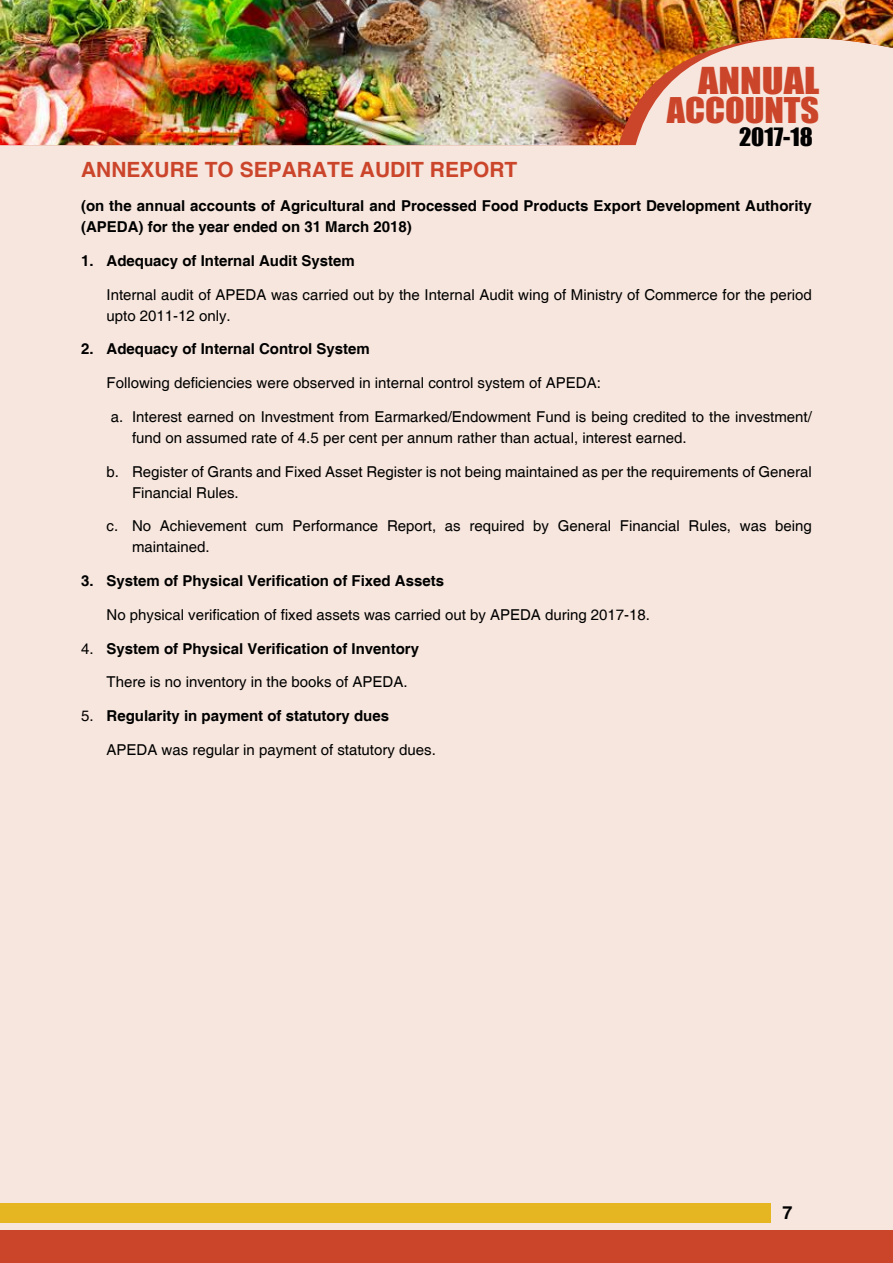
<style>
.page{position:relative;width:893px;height:1263px;background:#f7e6dd}
.page>*{position:absolute;margin:0;border:0;box-sizing:border-box;transform-origin:0 0}
.t1{font:34.05px "Impact";color:#cb452b;scale:1.18 1}
.t2{font:32.55px "Impact";letter-spacing:-.005em;color:#cb452b;scale:1.11 1}
.t3{font:23.25px "Impact";color:#000;scale:1.05 1}
.t4{font:700 21px "Helvetica";color:#cb452b}
.t5{font:700 18px "Helvetica";color:#000}
.t6{font:15px/21px "Helvetica";color:#000}
.t7{font:700 15px/21px "Helvetica";color:#000}
.s1{font-weight:400}
</style>
<div class="page">
<img style="left:0;top:0;width:893px;height:145px">
<div style="left:0;top:1230px;width:893px;height:33px;background:#cb452b"></div>
<div style="left:0;top:1203px;width:770px;height:20px;background:#e5b622"></div>
<h1 class="t1" style="left:698px;top:54px;width:104px">ANNUAL</h1>
<h2 class="t2" style="left:667px;top:85px;width:139px">ACCOUNTS</h2>
<h3 class="t3" style="left:739px;top:119px;width:72px">2017-18</h3>
<h3 class="t4" style="left:81px;top:157px;width:31px">ANNEXURE</h3>
<h3 class="t4" style="left:205px;top:157px;width:184px">TO SEPARATE AUDIT</h3>
<h3 class="t4" style="left:430px;top:157px;width:59px">REPORT</h3>
<p class="t7" style="left:81px;top:196px;width:732px">(on the annual accounts of Agricultural and Processed Food Products Export Development Authority (APEDA) for the year ended on 31 March 2018)</p>
<p class="t7" style="left:81px;top:251px;width:275px">1. Adequacy of Internal Audit System</p>
<p class="t6" style="left:107px;top:284px;width:707px">Internal audit of APEDA was carried out by the Internal Audit wing of Ministry of Commerce for the period upto 2011-12 only.</p>
<p class="t7" style="left:81px;top:339px;width:290px">2. Adequacy of Internal Control System</p>
<p class="t6" style="left:107px;top:373px;width:496px">Following deficiencies were observed in internal control system of APEDA:</p>
<p class="t6" style="left:132px;top:407px;width:681px;text-indent:-21px">a. Interest earned on Investment from Earmarked/Endowment Fund is being credited to the investment/ fund on assumed rate of 4.5 per cent per annum rather than actual, interest earned.</p>
<p class="t6" style="left:132px;top:461px;width:681px;text-indent:-26px">b. Register of Grants and Fixed Asset Register is not being maintained as per the requirements of General<br>Financial Rules.</p>
<p class="t6" style="left:132px;top:516px;width:681px;text-indent:-26px">c. No Achievement cum Performance Report, as required by General Financial Rules, was being maintained.</p>
<p class="t7" style="left:81px;top:571px;width:365px">3. System of Physical Verification of Fixed Assets</p>
<p class="t6" style="left:107px;top:605px;width:545px">No physical verification of fixed assets was carried out by APEDA during 2017-18.</p>
<p class="t7" style="left:81px;top:639px;width:340px"><span class="s1">4.</span> System of Physical Verification of Inventory</p>
<p class="t6" style="left:107px;top:672px;width:302px">There is no inventory in the books of APEDA.</p>
<p class="t7" style="left:81px;top:706px;width:310px"><span class="s1">5.</span> Regularity in payment of statutory dues</p>
<p class="t6" style="left:107px;top:740px;width:331px">APEDA was regular in payment of statutory dues.</p>
<p class="t5" style="left:782px;top:1202px;width:12px">7</p>
</div>
